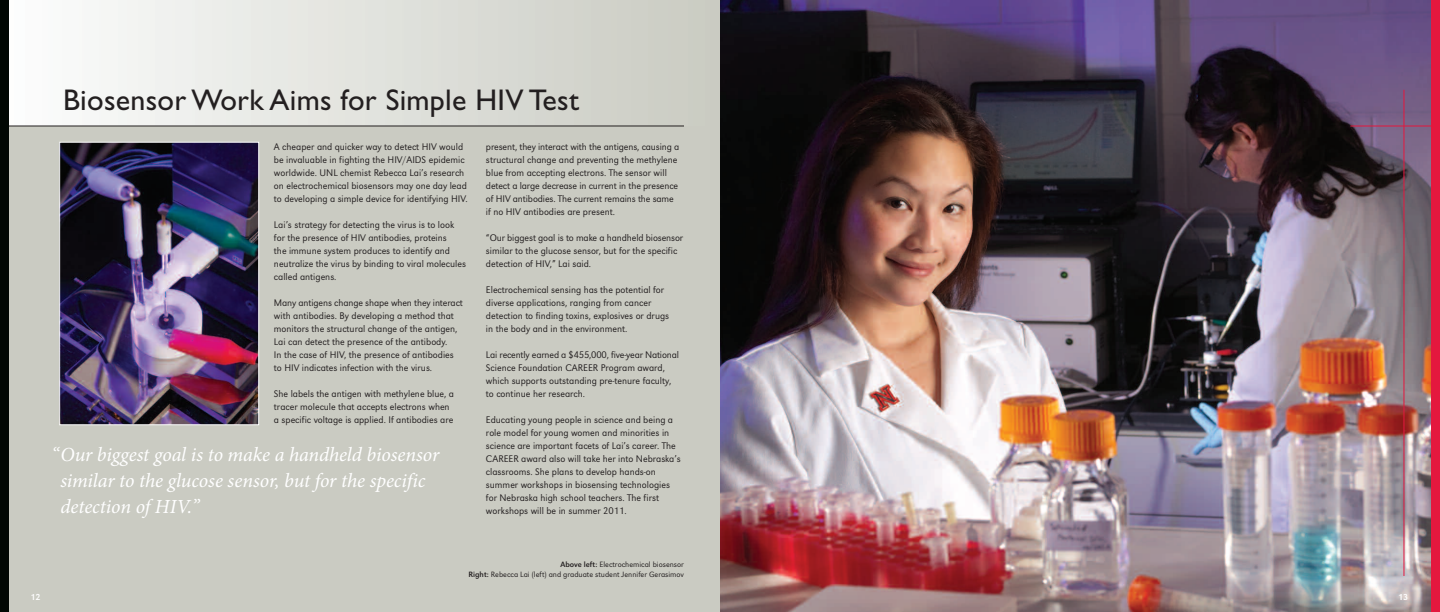
<style>
.page{position:relative;width:1440px;height:612px;background:#fff}
.page>*{position:absolute;margin:0;border:0;box-sizing:border-box;transform-origin:0 0}
.t1{font:30px "Gill Sans";letter-spacing:.01em;color:#231f20}
.t2{font:italic 20px/26px "Minion Pro";letter-spacing:-.005em;color:#fff}
.t3{font:300 10px/13px "URW Grotesk T";color:#231f20}
.t4{font:9px "URW Grotesk T";color:#fff}
.t5{font:300 8px/10px "URW Grotesk T";color:#231f20;text-align:right}
.s1{font-weight:400}
</style>
<div class="page">
<div style="left:0;top:0;width:720px;height:612px;background:#cacbc2"></div>
<img style="left:720px;top:0;width:711px;height:612px">
<div style="left:0;top:0;width:720px;height:126px;background:linear-gradient(to right,#fcfdfd,#c9cac1)"></div>
<div style="left:1431px;top:0;width:9px;height:612px;background:#e4183e"></div>
<hr style="left:1350px;top:126px;width:87px;height:1px;background:#e4183e">
<hr style="left:1403px;top:90px;width:1px;height:486px;background:#e4183e">
<hr style="left:0;top:125px;width:684px;height:1px;background:#231f20">
<img style="left:61px;top:144px;width:196px;height:279px">
<div style="left:59px;top:142px;width:200px;height:283px;border:1px solid #fff"></div>
<div style="left:0;top:0;width:9px;height:612px;background:#010703"></div>
<h1 class="t1" style="left:63px;top:89px;width:517px">Biosensor Work Aims for Simple HIV Test</h1>
<p class="t3" style="left:274px;top:140px;width:195px">A cheaper and quicker way to detect HIV would be invaluable in fighting the HIV/AIDS epidemic worldwide. UNL chemist Rebecca Lai’s research on electrochemical biosensors may one day lead to developing a simple device for identifying HIV.</p>
<p class="t3" style="left:274px;top:218px;width:194px">Lai’s strategy for detecting the virus is to look for the presence of HIV antibodies, proteins<br>the immune system produces to identify and neutralize the virus by binding to viral molecules called antigens.</p>
<p class="t3" style="left:274px;top:296px;width:190px">Many antigens change shape when they interact with antibodies. By developing a method that monitors the structural change of the antigen, Lai can detect the presence of the antibody.<br>In the case of HIV, the presence of antibodies to HIV indicates infection with the virus.</p>
<p class="t3" style="left:274px;top:387px;width:182px">She labels the antigen with methylene blue, a tracer molecule that accepts electrons when a specific voltage is applied. If antibodies are</p>
<h2 class="t2" style="left:60px;top:444px;width:381px;text-indent:-9px">“Our biggest goal is to make a handheld biosensor similar to the glucose sensor, butfor the specific detection ofHIV.”</h2>
<p class="t3" style="left:486px;top:140px;width:195px">present, they interact with the antigens, causing a structural change and preventing the methylene blue from accepting electrons. The sensor will detect a large decrease in current in the presence of HIV antibodies. The current remains the same if no HIV antibodies are present.</p>
<p class="t3" style="left:486px;top:231px;width:199px">“Our biggest goal is to make a handheld biosensor similar to the glucose sensor, but for the specific detection of HIV,” Lai said.</p>
<p class="t3" style="left:486px;top:283px;width:185px">Electrochemical sensing has the potential for diverse applications, ranging from cancer detection to finding toxins, explosives or drugs in the body and in the environment.</p>
<p class="t3" style="left:486px;top:348px;width:194px">Lai recently earned a $455,000, five-year National Science Foundation CAREER Program award, which supports outstanding pre-tenure faculty, to continue her research.</p>
<p class="t3" style="left:486px;top:413px;width:196px">Educating young people in science and being a role model for young women and minorities in science are important facets of Lai’s career. The CAREER award also will take her into Nebraska’s classrooms. She plans to develop hands-on summer workshops in biosensing technologies for Nebraska high school teachers. The first workshops will be in summer 2011.</p>
<p class="t4" style="left:30px;top:591px;width:12px">12</p>
<p class="t5" style="left:468px;top:559px;width:217px"><span class="s1">Above left:</span> Electrochemical biosensor<br><span class="s1">Right:</span> Rebecca Lai (left) and graduate student Jennifer Gerasimov</p>
<p class="t4" style="left:1398px;top:591px;width:12px">13</p>
</div>
